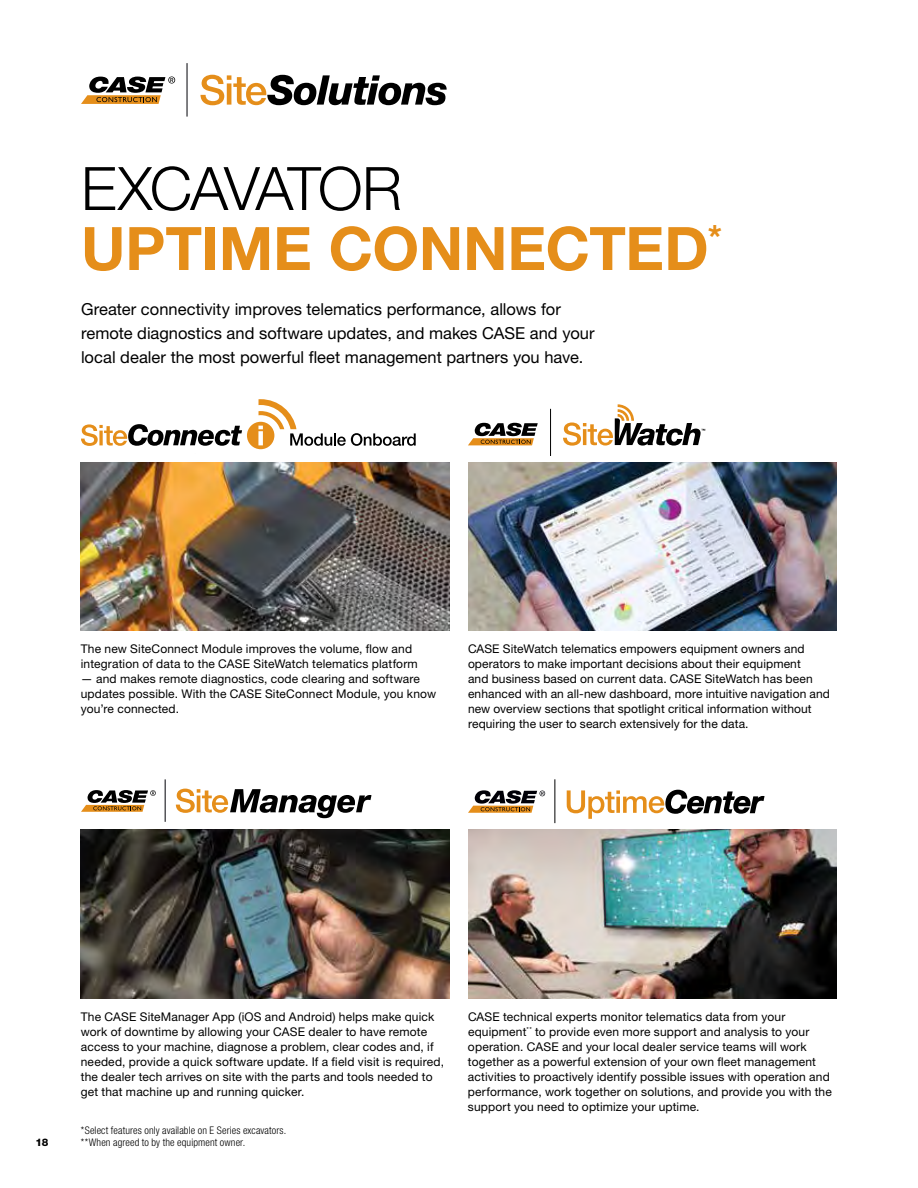
<style>
.page{position:relative;width:918px;height:1188px;background:#fff}
.page>*{position:absolute;margin:0;border:0;box-sizing:border-box;transform-origin:0 0}
.t1{font:700 60px/60px "Helvetica Neue LT Std";letter-spacing:-.005em;color:#e58e1a}
.t2{font:16.5px/24px "Helvetica Neue LT Std";color:#000}
.t3{font:12px/15px "Helvetica Neue LT Std";letter-spacing:.01em;color:#000}
.t4{font:300 condensed 10.5px/12px "Helvetica Neue LT Pro";letter-spacing:.01em;color:#000}
.t5{font:800 10.5px "Helvetica Neue LT Std";color:#000}
.s1{font-weight:300;color:#000}
</style>
<div class="page">
<svg style="left:200px;top:75px;width:247px;height:30px"></svg>
<hr style="left:187px;top:63px;width:1px;height:54px;background:#000007">
<svg style="left:81px;top:77px;width:94px;height:27px"></svg>
<hr style="left:165px;top:779px;width:1px;height:43px;background:#000007">
<svg style="left:81px;top:790px;width:75px;height:22px"></svg>
<svg style="left:176px;top:789px;width:196px;height:29px"></svg>
<img style="left:468px;top:462px;width:369px;height:168px">
<img style="left:81px;top:462px;width:369px;height:168px">
<img style="left:81px;top:830px;width:369px;height:168px">
<img style="left:468px;top:830px;width:369px;height:168px">
<svg style="left:81px;top:399px;width:335px;height:50px"></svg>
<svg style="left:563px;top:404px;width:142px;height:42px"></svg>
<svg style="left:468px;top:423px;width:70px;height:22px"></svg>
<hr style="left:550px;top:409px;width:1px;height:47px;background:#000">
<hr style="left:555px;top:779px;width:1px;height:44px;background:#000">
<svg style="left:468px;top:790px;width:77px;height:23px"></svg>
<svg style="left:567px;top:790px;width:198px;height:29px"></svg>
<h1 class="t1" style="left:81px;top:157px;width:643px"><span class="s1">EXCAVATOR<br></span>UPTIME CONNECTED<sup>*</sup></h1>
<h2 class="t2" style="left:81px;top:297px;width:515px">Greater connectivity improves telematics performance, allows for remote diagnostics and software updates, and makes CASE and your local dealer the most powerful fleet management partners you have.</h2>
<p class="t3" style="left:81px;top:641px;width:339px">The new SiteConnect Module improves the volume, flow and integration of data to the CASE SiteWatch telematics platform</p>
<p class="t3" style="left:81px;top:671px;width:357px">— and makes remote diagnostics, code clearing and software updates possible. With the CASE SiteConnect Module, you know you’re connected.</p>
<p class="t3" style="left:468px;top:641px;width:364px">CASE SiteWatch telematics empowers equipment owners and operators to make important decisions about their equipment<br>and business based on current data. CASE SiteWatch has been enhanced with an all-new dashboard, more intuitive navigation and new overview sections that spotlight critical information without requiring the user to search extensively for the data.</p>
<p class="t5" style="left:36px;top:1136px;width:14px">18</p>
<p class="t3" style="left:81px;top:1009px;width:365px">The CASE SiteManager App (iOS and Android) helps make quick work of downtime by allowing your CASE dealer to have remote access to your machine, diagnose a problem, clear codes and, if needed, provide a quick software update. If a field visit is required, the dealer tech arrives on site with the parts and tools needed to get that machine up and running quicker.</p>
<p class="t3" style="left:468px;top:1009px;width:365px">CASE technical experts monitor telematics data from your equipment<sup>**</sup> to provide even more support and analysis to your operation. CASE and your local dealer service teams will work together as a powerful extension of your own fleet management activities to proactively identify possible issues with operation and performance, work together on solutions, and provide you with the support you need to optimize your uptime.</p>
<p class="t4" style="left:81px;top:1124px;width:207px">*Select features only available on E Series excavators. **When agreed to by the equipment owner.</p>
</div>
